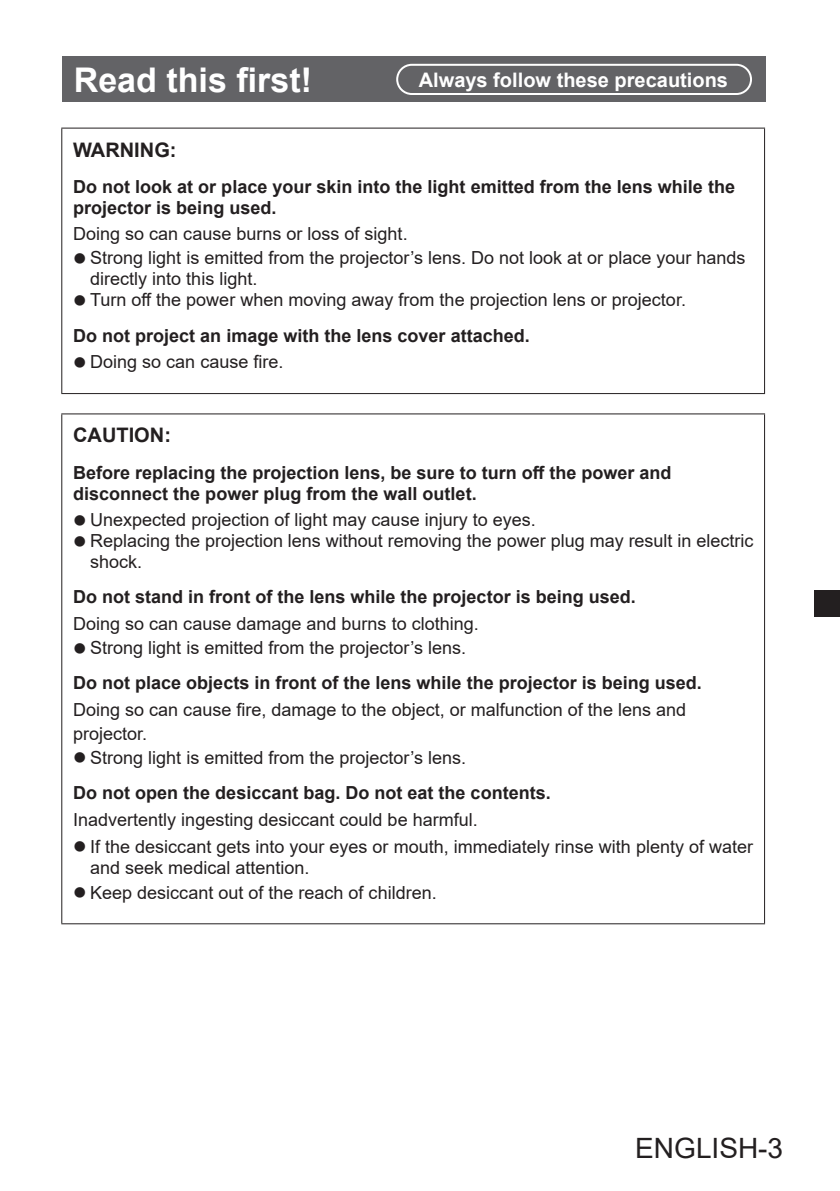
<style>
.page{position:relative;width:840px;height:1191px;background:#fff}
.page>*{position:absolute;margin:0;border:0;box-sizing:border-box;transform-origin:0 0}
.t1{font:700 34px "Arial";color:#fff}
.t2{font:28px "Arial";color:#231f20}
.t3{font:700 20px "Arial";color:#fff}
.t4{font:700 20px "Arial";color:#231f20}
.t5{font:18px/21px "Arial";color:#231f20}
.t6{font:700 18px/21px "Arial";color:#231f20}
.s1{font-weight:400}
</style>
<div class="page">
<div style="left:813px;top:590px;width:26px;height:27px;background:#231f20"></div>
<div style="left:62px;top:57px;width:703px;height:45px;background:#636366"></div>
<div style="left:396px;top:64px;width:355px;height:31px;border:2px solid #fff;border-radius:15px"></div>
<hr style="left:61px;top:128px;width:703px;height:1px;background:#231f20">
<hr style="left:61px;top:129px;width:1px;height:264px;background:#231f20">
<hr style="left:763px;top:129px;width:1px;height:264px;background:#231f20">
<hr style="left:61px;top:393px;width:703px;height:1px;background:#231f20">
<hr style="left:61px;top:413px;width:703px;height:1px;background:#231f20">
<hr style="left:61px;top:414px;width:1px;height:509px;background:#231f20">
<hr style="left:763px;top:414px;width:1px;height:509px;background:#231f20">
<hr style="left:61px;top:923px;width:703px;height:1px;background:#231f20">
<p class="t1" style="left:74px;top:56px;width:240px">Read this first!</p>
<p class="t3" style="left:418px;top:66px;width:310px">Always follow these precautions</p>
<p class="t4" style="left:73px;top:135px;width:105px">WARNING:</p>
<p class="t6" style="left:73px;top:176px;width:663px">Do not look at or place your skin into the light emitted from the lens while the projector is being used.</p>
<p class="t5" style="left:90px;top:222px;width:656px;line-height:24px;text-indent:-17px">Doing so can cause burns or loss of sight.<br>Strong light is emitted from the projector’s lens. Do not look at or place your hands</p>
<p class="t5" style="left:90px;top:268px;width:597px">directly into this light.<br>Turn off the power when moving away from the projection lens or projector.</p>
<p class="t6" style="left:90px;top:322px;width:441px;line-height:26.6px;text-indent:-17px">Do not project an image with the lens cover attached.<br><span class="s1">Doing so can cause fire.</span></p>
<p class="t4" style="left:73px;top:421px;width:99px">CAUTION:</p>
<p class="t6" style="left:73px;top:462px;width:599px">Before replacing the projection lens, be sure to turn off the power and disconnect the power plug from the wall outlet.</p>
<p class="t5" style="left:90px;top:509px;width:664px">Unexpected projection of light may cause injury to eyes.<br>Replacing the projection lens without removing the power plug may result in electric shock.</p>
<p class="t6" style="left:73px;top:584px;width:564px;line-height:26.6px">Do not stand in front of the lens while the projector is being used.<br><span class="s1">Doing so can cause damage and burns to clothing.</span></p>
<p class="t6" style="left:73px;top:630px;width:630px;line-height:35.2px;text-indent:17px"><span class="s1">Strong light is emitted from the projector’s lens.<br></span>Do not place objects in front of the lens while the projector is being used.</p>
<p class="t5" style="left:73px;top:699px;width:614px">Doing so can cause fire, damage to the object, or malfunction of the lens and</p>
<p class="t5" style="left:73px;top:723px;width:76px">projector.</p>
<p class="t5" style="left:90px;top:747px;width:377px">Strong light is emitted from the projector’s lens.</p>
<p class="t6" style="left:73px;top:782px;width:479px">Do not open the desiccant bag. Do not eat the contents.</p>
<p class="t5" style="left:73px;top:809px;width:406px">Inadvertently ingesting desiccant could be harmful.</p>
<p class="t5" style="left:90px;top:835px;width:664px">If the desiccant gets into your eyes or mouth, immediately rinse with plenty of water</p>
<p class="t5" style="left:90px;top:854px;width:348px;line-height:25px">and seek medical attention.<br>Keep desiccant out of the reach of children.</p>
<p class="t2" style="left:635px;top:1129px;width:149px">ENGLISH-3</p>
</div>
